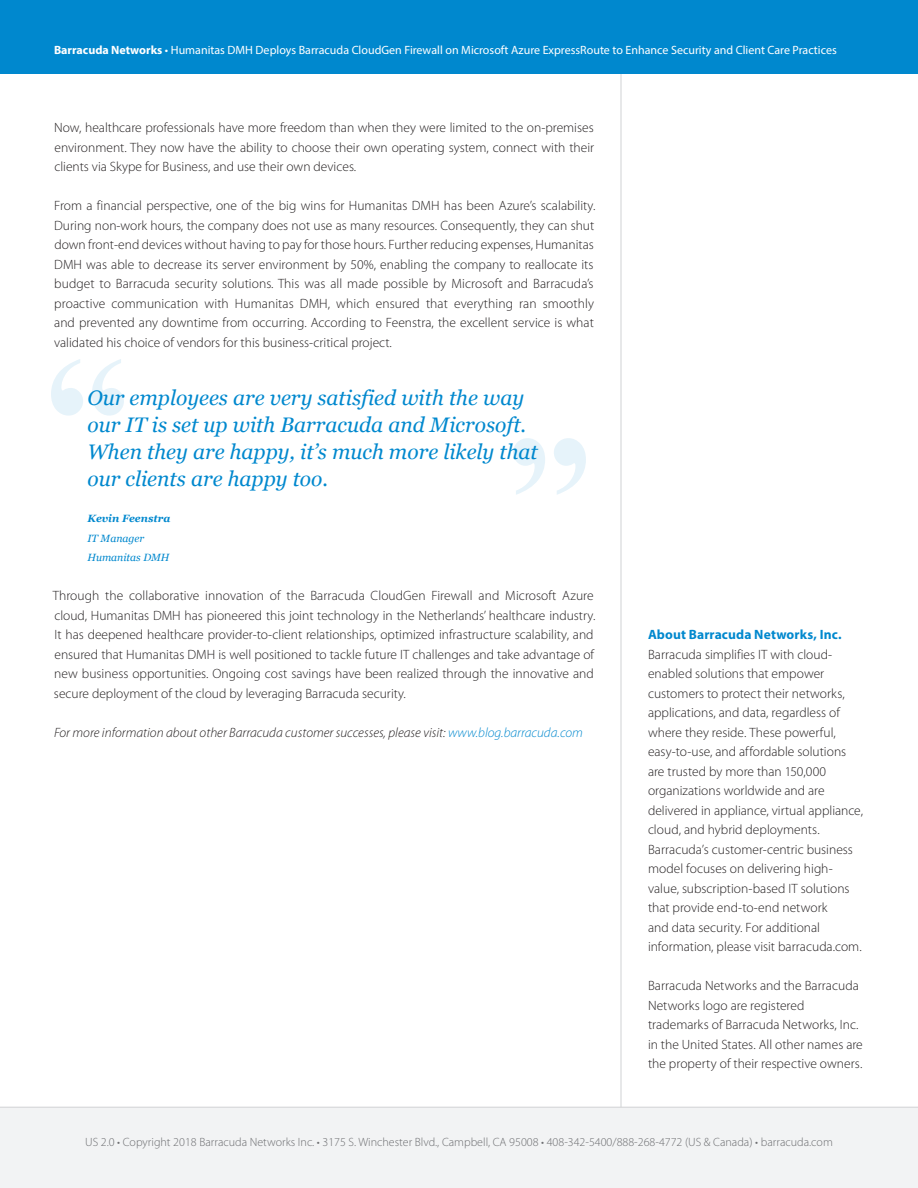
<style>
.page{position:relative;width:918px;height:1188px;background:#fff}
.page>*{position:absolute;margin:0;border:0;box-sizing:border-box;transform-origin:0 0}
.quote{font:italic 21px/27px "Georgia";color:#0088ce}
.section_title{font:300 13.5px/19.5px "Myriad Pro";color:#231f20}
.section_title-2{font:italic 300 13.5px "Myriad Pro";color:#231f20}
.t1{font:700 13.5px "Myriad Pro";letter-spacing:.01em;color:#0088ce}
.t2{font:300 12px "Myriad Pro";color:#6c6d70}
.t3{font:12px "Myriad Pro";color:#fff}
.quote-source_positio{font:italic 10.5px "Georgia";color:#0088ce}
.quote-source_name{font:italic 700 10.5px "Georgia";color:#0088ce}
.s1{font-weight:700}
.s2{color:#0088ce}
</style>
<div class="page">
<hr style="left:621px;top:0;width:1px;height:1188px;background:#d1d2d4">
<div style="left:0;top:0;width:918px;height:74px;background:#0088ce"></div>
<div style="left:0;top:1107px;width:918px;height:81px;background:#f2f3f4"></div>
<svg style="left:51px;top:359px;width:73px;height:57px"></svg>
<svg style="left:513px;top:438px;width:73px;height:57px"></svg>
<p class="t3" style="left:54px;top:43px;width:784px"><span class="s1">Barracuda Networks</span> • Humanitas DMH Deploys Barracuda CloudGen Firewall on Microsoft Azure ExpressRoute to Enhance Security and Client Care Practices</p>
<p class="section_title" style="left:54px;top:118px;width:541px;text-align:justify">Now, healthcare professionals have more freedom than when they were limited to the on-premises environment. They now have the ability to choose their own operating system, connect with their clients via Skype for Business, and use their own devices.</p>
<p class="section_title" style="left:54px;top:196px;width:543px">From a financial perspective, one of the big wins for Humanitas DMH has been Azure’s scalability.<br>During non-work hours, the company does not use as many resources. Consequently, they can shut down front-end devices without having to pay for those hours. Further reducing expenses, Humanitas DMH was able to decrease its server environment by 50%, enabling the company to reallocate its budget to Barracuda security solutions. This was all made possible by Microsoft and Barracuda’s proactive communication with Humanitas DMH, which ensured that everything ran smoothly and prevented any downtime from occurring. According to Feenstra, the excellent service is what validated his choice of vendors for this business-critical project.</p>
<p class="quote" style="left:87px;top:383px;width:452px">Our employees are very satisfied with the way our IT is set up with Barracuda and Microsoft.<br>When they are happy, it’s much more likely that our clients are happy too.</p>
<p class="quote-source_name" style="left:87px;top:511px;width:84px">Kevin Feenstra</p>
<p class="quote-source_positio" style="left:87px;top:530px;width:58px">IT Manager</p>
<p class="quote-source_positio" style="left:87px;top:550px;width:84px">Humanitas DMH</p>
<p class="section_title" style="left:53px;top:586px;width:544px">Through the collaborative innovation of the Barracuda CloudGen Firewall and Microsoft Azure cloud, Humanitas DMH has pioneered this joint technology in the Netherlands’ healthcare industry.<br>It has deepened healthcare provider-to-client relationships, optimized infrastructure scalability, and ensured that Humanitas DMH is well positioned to tackle future IT challenges and take advantage of new business opportunities. Ongoing cost savings have been realized through the innovative and secure deployment of the cloud by leveraging Barracuda security.</p>
<p class="section_title-2" style="left:54px;top:724px;width:530px">For more information about other Barracuda customer successes, please visit: <span class="s2">www.blog.barracuda.com</span></p>
<p class="t1" style="left:648px;top:626px;width:195px">About Barracuda Networks, Inc.</p>
<p class="section_title" style="left:648px;top:644px;width:217px">Barracuda simplifies IT with cloud&shy;enabled solutions that empower customers to protect their networks, applications, and data, regardless of where they reside. These powerful, easy-to-use, and affordable solutions are trusted by more than 150,000 organizations worldwide and are delivered in appliance, virtual appliance, cloud, and hybrid deployments.<br>Barracuda’s customer-centric business model focuses on delivering high&shy;value, subscription-based IT solutions that provide end-to-end network<br>and data security. For additional information, please visit barracuda.com.</p>
<p class="section_title" style="left:648px;top:976px;width:216px">Barracuda Networks and the Barracuda Networks logo are registered trademarks of Barracuda Networks, Inc. in the United States. All other names are the property of their respective owners.</p>
<p class="t2" style="left:85px;top:1135px;width:749px">US 2.0 • Copyright 2018 Barracuda Networks Inc. • 3175 S. Winchester Blvd., Campbell, CA 95008 • 408-342-5400/888-268-4772 (US &amp; Canada) • barracuda.com</p>
</div>
